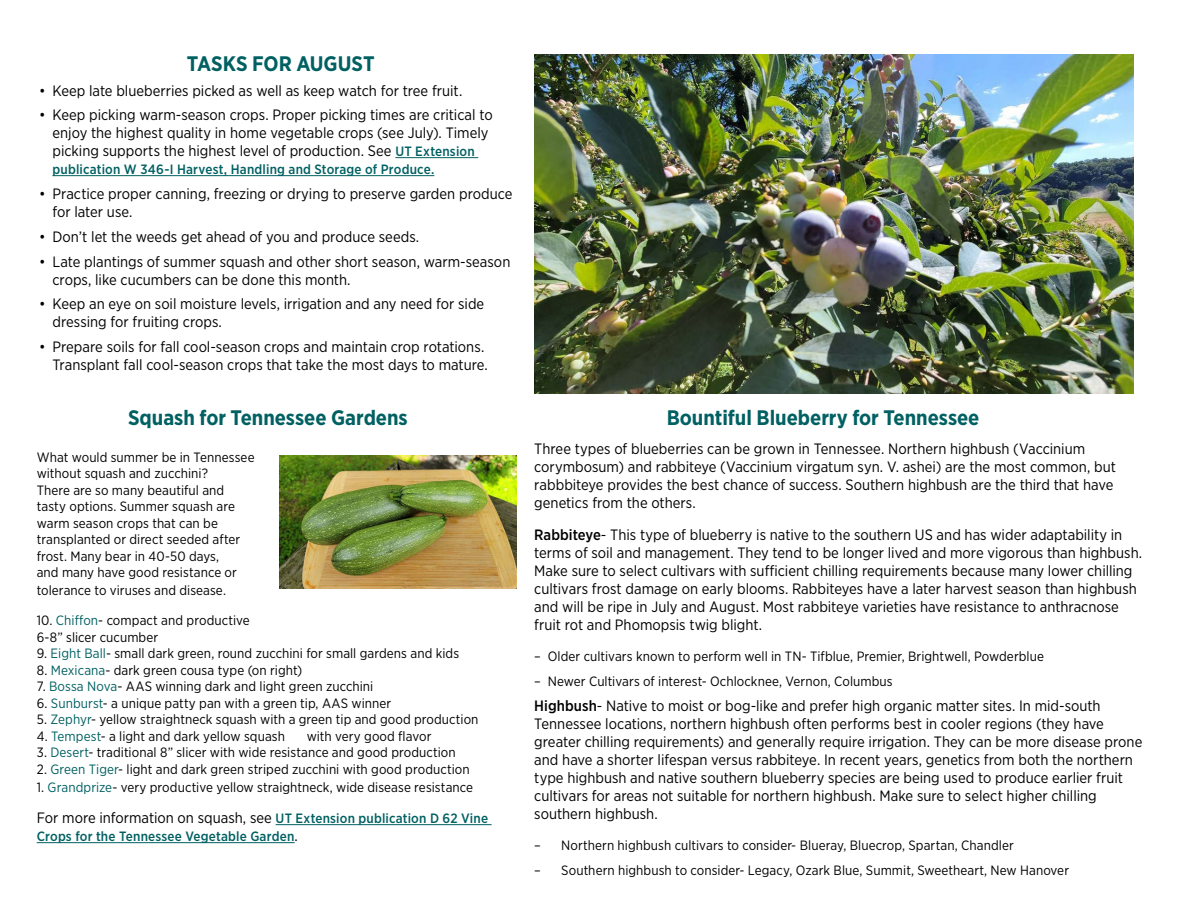
<style>
.page{position:relative;width:1188px;height:918px;background:#fff}
.page>*{position:absolute;margin:0;border:0;box-sizing:border-box;transform-origin:0 0}
.t1{font:700 21px "Gotham Narrow";color:#006062}
.t2{font:15px/18px "Gotham Narrow";color:#000}
.t3{font:13.5px/16.5px "Gotham Narrow";letter-spacing:.005em;color:#000}
.t4{font:500 13.5px "Gotham Narrow";letter-spacing:.015em;color:#006062}
.s1{font-weight:500;font-size:13.5px;color:#006062}
.s2{color:#006062}
.s3{font-weight:400;font-size:15px;color:#000}
.s4{font-weight:500}
</style>
<div class="page">
<hr style="left:395px;top:157px;width:83px;height:1px;background:#006062">
<hr style="left:52px;top:175px;width:382px;height:1px;background:#006062">
<img style="left:534px;top:55px;width:600px;height:338px">
<img style="left:279px;top:455px;width:237px;height:133px">
<hr style="left:276px;top:824px;width:216px;height:1px;background:#006062">
<hr style="left:37px;top:842px;width:258px;height:1px;background:#006062">
<h2 class="t1" style="left:187px;top:50px;width:189px">TASKS FOR AUGUST</h2>
<p class="t2" style="left:39px;top:81px;width:425px">• Keep late blueberries picked as well as keep watch for tree fruit.</p>
<p class="t2" style="left:52px;top:106px;width:442px;text-indent:-14px">• Keep picking warm-season crops. Proper picking times are critical to enjoy the highest quality in home vegetable crops (see July). Timely picking supports the highest level of production. See <span class="s1">UT Extension</span></p>
<p class="t4" style="left:53px;top:161px;width:383px">publication W 346-I Harvest, Handling and Storage of Produce.</p>
<p class="t2" style="left:52px;top:184px;width:461px;text-indent:-14px">• Practice proper canning, freezing or drying to preserve garden produce for later use.</p>
<p class="t2" style="left:39px;top:227px;width:382px">• Don’t let the weeds get ahead of you and produce seeds.</p>
<p class="t2" style="left:52px;top:252px;width:459px;text-indent:-14px">• Late plantings of summer squash and other short season, warm-season crops, like cucumbers can be done this month.</p>
<p class="t2" style="left:52px;top:295px;width:433px;text-indent:-14px">• Keep an eye on soil moisture levels, irrigation and any need for side dressing for fruiting crops.</p>
<p class="t2" style="left:39px;top:337px;width:450px;text-align:right">• Prepare soils for fall cool-season crops and maintain crop rotations.<br>Transplant fall cool-season crops that take the most days to mature.</p>
<h3 class="t1" style="left:128px;top:404px;width:281px">Squash for Tennessee Gardens</h3>
<h3 class="t1" style="left:667px;top:404px;width:314px">Bountiful Blueberry for Tennessee</h3>
<p class="t3" style="left:37px;top:449px;width:219px">What would summer be in Tennessee without squash and zucchini?<br>There are so many beautiful and tasty options. Summer squash are warm season crops that can be transplanted or direct seeded after frost. Many bear in 40-50 days,<br>and many have good resistance or</p>
<p class="t3" style="left:37px;top:582px;width:191px">tolerance to viruses and disease.</p>
<p class="t3" style="left:37px;top:612px;width:215px">10. <span class="s2">Chiffon</span>- compact and productive</p>
<p class="t3" style="left:37px;top:629px;width:123px">6-8” slicer cucumber</p>
<p class="t3" style="left:37px;top:645px;width:424px">9. <span class="s2">Eight Ball</span>- small dark green, round zucchini for small gardens and kids</p>
<p class="t3" style="left:37px;top:662px;width:267px">8. <span class="s2">Mexicana</span>- dark green cousa type (on right)</p>
<p class="t3" style="left:37px;top:678px;width:338px">7. <span class="s2">Bossa Nova</span>- AAS winning dark and light green zucchini</p>
<p class="t3" style="left:37px;top:695px;width:356px">6. <span class="s2">Sunburst</span>- a unique patty pan with a green tip, AAS winner</p>
<p class="t3" style="left:37px;top:711px;width:443px">5. <span class="s2">Zephyr</span>- yellow straightneck squash with a green tip and good production</p>
<p class="t3" style="left:37px;top:728px;width:250px">4. <span class="s2">Tempest</span>- a light and dark yellow squash</p>
<p class="t3" style="left:307px;top:728px;width:126px">with very good flavor</p>
<p class="t3" style="left:37px;top:744px;width:421px">3. <span class="s2">Desert</span>- traditional 8” slicer with wide resistance and good production</p>
<p class="t3" style="left:37px;top:760px;width:434px">2. <span class="s2">Green Tiger</span>- light and dark green striped zucchini with good production</p>
<p class="t3" style="left:37px;top:778px;width:438px">1. <span class="s2">Grandprize</span>- very productive yellow straightneck, wide disease resistance</p>
<p class="t2" style="left:37px;top:809px;width:453px">For more information on squash, see <span class="s1">UT Extension publication D 62 Vine</span></p>
<p class="t4" style="left:37px;top:828px;width:263px">Crops for the Tennessee Vegetable Garden<span class="s3">.</span></p>
<p class="t2" style="left:534px;top:440px;width:583px">Three types of blueberries can be grown in Tennessee. Northern highbush (Vaccinium corymbosum) and rabbiteye (Vaccinium virgatum syn. V. ashei) are the most common, but rabbbiteye provides the best chance of success. Southern highbush are the third that have genetics from the others.</p>
<p class="t2" style="left:534px;top:525px;width:609px"><span class="s4">Rabbiteye</span>- This type of blueberry is native to the southern US and has wider adaptability in terms of soil and management. They tend to be longer lived and more vigorous than highbush.<br>Make sure to select cultivars with sufficient chilling requirements because many lower chilling cultivars frost damage on early blooms. Rabbiteyes have a later harvest season than highbush and will be ripe in July and August. Most rabbiteye varieties have resistance to anthracnose fruit rot and Phomopsis twig blight.</p>
<p class="t3" style="left:534px;top:648px;width:511px">– Older cultivars known to perform well in TN- Tifblue, Premier, Brightwell, Powderblue</p>
<p class="t3" style="left:534px;top:673px;width:360px">– Newer Cultivars of interest- Ochlocknee, Vernon, Columbus</p>
<p class="t2" style="left:534px;top:696px;width:610px"><span class="s4">Highbush</span>- Native to moist or bog-like and prefer high organic matter sites. In mid-south Tennessee locations, northern highbush often performs best in cooler regions (they have greater chilling requirements) and generally require irrigation. They can be more disease prone and have a shorter lifespan versus rabbiteye. In recent years, genetics from both the northern type highbush and native southern blueberry species are being used to produce earlier fruit cultivars for areas not suitable for northern highbush. Make sure to select higher chilling southern highbush.</p>
<p class="t3" style="left:534px;top:837px;width:481px">– Northern highbush cultivars to consider- Blueray, Bluecrop, Spartan, Chandler</p>
<p class="t3" style="left:534px;top:862px;width:536px">– Southern highbush to consider- Legacy, Ozark Blue, Summit, Sweetheart, New Hanover</p>
</div>
